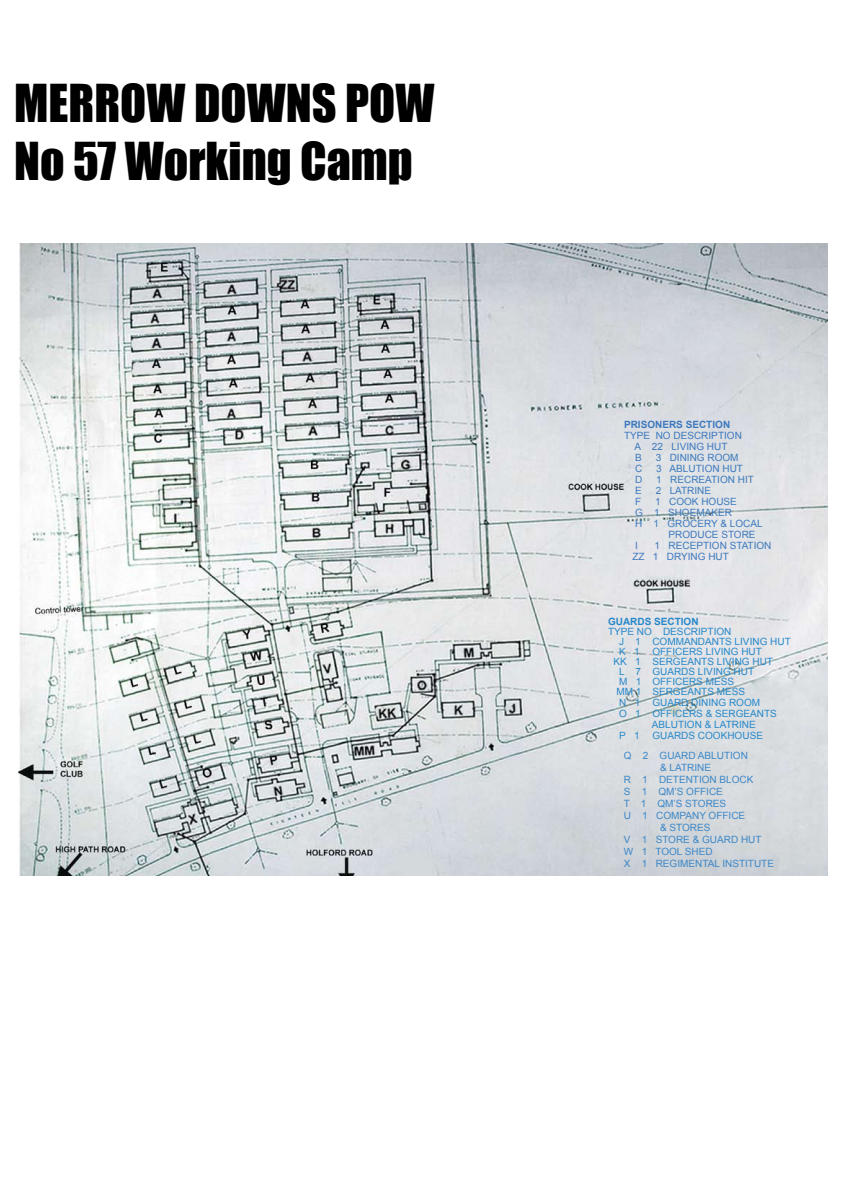
<style>
.page{position:relative;width:842px;height:1191px;background:#fff}
.page>*{position:absolute;margin:0;border:0;box-sizing:border-box;transform-origin:0 0}
.t1{font:48px/57.6px "Impact";color:#000}
.t2{font:10px/10px "Arial";color:#2788c9}
.t3{font:10px/11px "Arial";color:#3d79bd}
.t4{font:10px "Arial";color:#3c87c7}
.t5{font:700 10px "Arial";color:#3d79bd}
.t6{font:700 10px "Arial";color:#2788c9}
</style>
<div class="page">
<img style="left:18px;top:243px;width:810px;height:632px">
<h1 class="t1" style="left:14px;top:73px;width:422px">MERROW DOWNS POW<br>No 57 Working Camp</h1>
<p class="t5" style="left:624px;top:418px;width:108px">PRISONERS SECTION</p>
<p class="t3" style="left:635px;top:430px;width:109px;text-indent:-11px">TYPE NO DESCRIPTION<br>A 22 LIVING HUT<br>B</p>
<p class="t3" style="left:656px;top:452px;width:84px">3 DINING ROOM</p>
<p class="t3" style="left:635px;top:463px;width:9px">C</p>
<p class="t3" style="left:656px;top:463px;width:88px">3 ABLUTION HUT</p>
<p class="t3" style="left:635px;top:474px;width:9px">D</p>
<p class="t3" style="left:656px;top:474px;width:99px">1 RECREATION HIT</p>
<p class="t3" style="left:635px;top:485px;width:8px">E</p>
<p class="t3" style="left:656px;top:485px;width:57px">2 LATRINE</p>
<p class="t3" style="left:635px;top:496px;width:8px">F</p>
<p class="t3" style="left:655px;top:496px;width:83px">1 COOK HOUSE</p>
<p class="t3" style="left:635px;top:507px;width:98px">G 1 SHOEMAKER</p>
<p class="t3" style="left:635px;top:518px;width:129px">H 1 GROCERY &amp; LOCAL</p>
<p class="t3" style="left:668px;top:529px;width:89px">PRODUCE STORE</p>
<p class="t3" style="left:635px;top:540px;width:4px">I</p>
<p class="t3" style="left:632px;top:540px;width:141px;text-indent:22px">1 RECEPTION STATION<br>ZZ 1 DRYING HUT</p>
<p class="t6" style="left:608px;top:614px;width:92px">GUARDS SECTION</p>
<p class="t2" style="left:619px;top:626px;width:173px;text-indent:-11px">TYPE NO DESCRIPTION<br>J 1 COMMANDANTS LIVING HUT<br>K 1</p>
<p class="t2" style="left:652px;top:646px;width:111px">OFFICERS LIVING HUT</p>
<p class="t2" style="left:614px;top:656px;width:161px">KK 1 SERGEANTS LIVING HUT</p>
<p class="t2" style="left:619px;top:666px;width:136px">L 7 GUARDS LIVING HUT</p>
<p class="t2" style="left:619px;top:676px;width:116px">M 1 OFFICERS MESS</p>
<p class="t2" style="left:616px;top:686px;width:130px">MM 1 SERGEANTS MESS</p>
<p class="t2" style="left:619px;top:697px;width:142px">N 1 GUARD DINING ROOM</p>
<p class="t2" style="left:619px;top:708px;width:159px">O 1 OFFICERS &amp; SERGEANTS</p>
<p class="t2" style="left:652px;top:719px;width:105px">ABLUTION &amp; LATRINE</p>
<p class="t2" style="left:619px;top:730px;width:22px">P 1</p>
<p class="t2" style="left:652px;top:730px;width:112px">GUARDS COOKHOUSE</p>
<p class="t4" style="left:624px;top:748px;width:125px">Q 2 GUARD ABLUTION</p>
<p class="t4" style="left:660px;top:760px;width:52px">&amp; LATRINE</p>
<p class="t4" style="left:624px;top:772px;width:131px">R 1 DETENTION BLOCK</p>
<p class="t4" style="left:624px;top:784px;width:100px">S 1 QM’S OFFICE</p>
<p class="t4" style="left:624px;top:796px;width:104px">T 1 QM’S STORES</p>
<p class="t4" style="left:624px;top:808px;width:123px">U 1 COMPANY OFFICE</p>
<p class="t4" style="left:660px;top:820px;width:52px">&amp; STORES</p>
<p class="t4" style="left:624px;top:832px;width:139px">V 1 STORE &amp; GUARD HUT</p>
<p class="t4" style="left:624px;top:844px;width:90px">W 1 TOOL SHED</p>
<p class="t4" style="left:624px;top:856px;width:152px">X 1 REGIMENTAL INSTITUTE</p>
</div>
